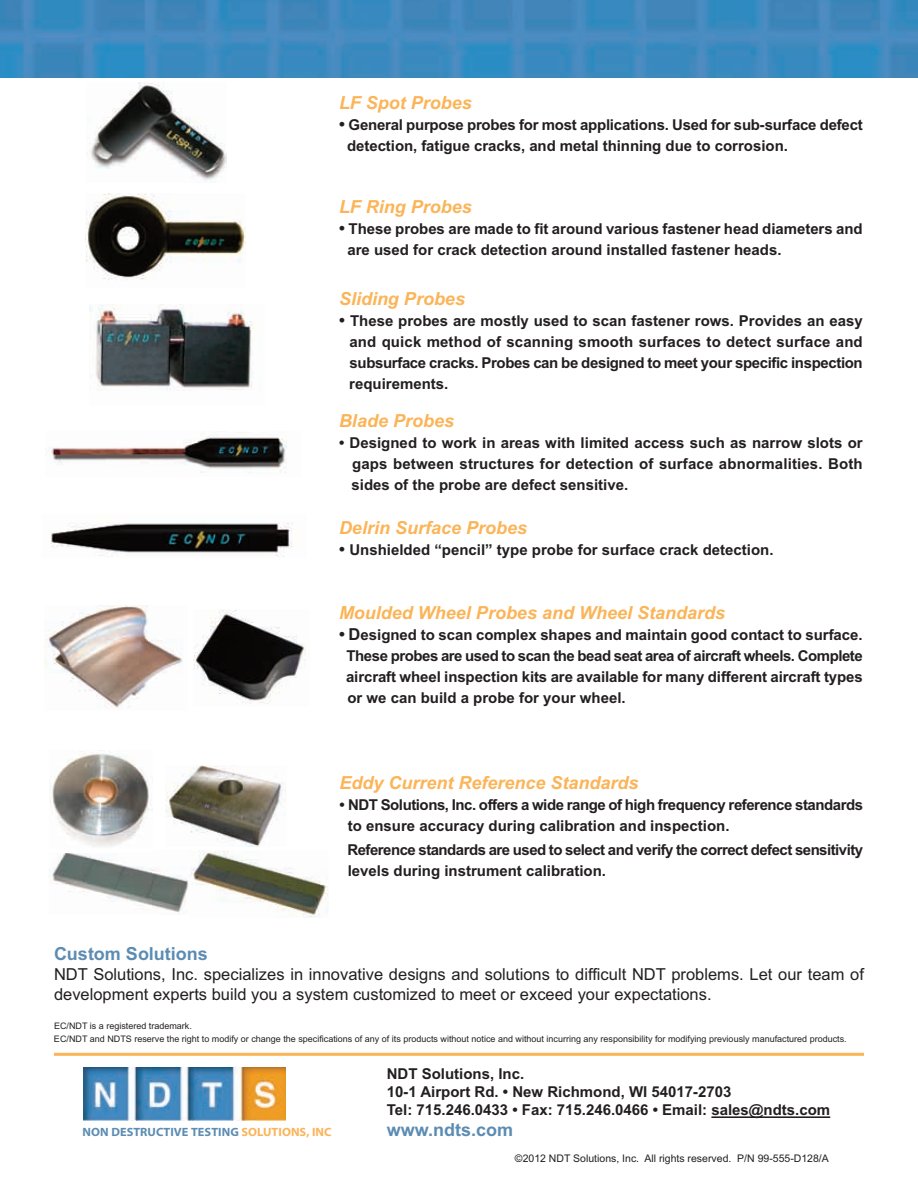
<style>
.page{position:relative;width:918px;height:1188px;background:#fff}
.page>*{position:absolute;margin:0;border:0;box-sizing:border-box;transform-origin:0 0}
.t1{font:italic 700 18px "Arial";color:#fbb457}
.t2{font:700 18px "Arial";color:#5c8cb3}
.t3{font:16.5px/19.8px "Arial";color:#231f20}
.t4{font:700 15px/21px "Arial";color:#231f20}
.t5{font:700 15px/21px "Arial";letter-spacing:-.03em;color:#231f20}
.t6{font:700 15px/21px "Arial";letter-spacing:-.035em;color:#231f20}
.t7{font:700 12px "Myriad Web Pro";letter-spacing:.005em;color:#5c8cb3}
.t8{font:10.5px "Arial";color:#231f20}
.t9{font:9px/12.3px "Arial";color:#231f20}
.s1{font-size:16.5px}
.s2{color:#fbb457}
</style>
<div class="page">
<hr style="left:711px;top:1116px;width:119px;height:2px;background:#231f20">
<img style="left:83px;top:1067px;width:203px;height:53px">
<hr style="left:54px;top:1053px;width:810px;height:3px;background:#fbb457">
<img style="left:0;top:0;width:918px;height:77px">
<img style="left:86px;top:83px;width:141px;height:100px">
<img style="left:86px;top:194px;width:159px;height:86px">
<img style="left:45px;top:605px;width:138px;height:103px">
<img style="left:89px;top:304px;width:164px;height:87px">
<img style="left:47px;top:432px;width:240px;height:41px">
<img style="left:51px;top:523px;width:242px;height:34px">
<img style="left:49px;top:750px;width:103px;height:97px">
<img style="left:165px;top:765px;width:121px;height:81px">
<img style="left:51px;top:853px;width:137px;height:60px">
<img style="left:190px;top:850px;width:138px;height:68px">
<img style="left:194px;top:609px;width:112px;height:95px">
<p class="t1" style="left:339px;top:93px;width:135px">LF Spot Probes</p>
<p class="t4" style="left:347px;top:115px;width:517px;text-indent:-8px"><span class="s1">•</span> General purpose probes for most applications. Used for sub-surface defect detection, fatigue cracks, and metal thinning due to corrosion.</p>
<p class="t1" style="left:339px;top:196px;width:135px">LF Ring Probes</p>
<p class="t4" style="left:347px;top:218px;width:517px;text-indent:-8px"><span class="s1">•</span> These probes are made to fit around various fastener head diameters and are used for crack detection around installed fastener heads.</p>
<p class="t1" style="left:339px;top:288px;width:128px">Sliding Probes</p>
<p class="t4" style="left:349px;top:310px;width:515px;text-align:justify;text-indent:-10px"><span class="s1">•</span> These probes are mostly used to scan fastener rows. Provides an easy and quick method of scanning smooth surfaces to detect surface and subsurface cracks. Probes can be designed to meet your specific inspection requirements.</p>
<p class="t1" style="left:339px;top:410px;width:117px">Blade Probes</p>
<p class="t4" style="left:352px;top:432px;width:513px;text-align:justify;text-indent:-13px">• Designed to work in areas with limited access such as narrow slots or gaps between structures for detection of surface abnormalities. Both sides of the probe are defect sensitive.</p>
<p class="t1" style="left:339px;top:518px;width:190px">Delrin Surface Probes</p>
<p class="t4" style="left:339px;top:540px;width:436px"><span class="s1">•</span> Unshielded “pencil” type probe for surface crack detection.</p>
<p class="t1" style="left:339px;top:602px;width:388px">Moulded Wheel Probes and Wheel Standards</p>
<p class="t4" style="left:346px;top:624px;width:518px;text-align:justify;text-indent:-7px"><span class="s1">• D</span>esigned to scan complex shapes and maintain good contact to surface.<br>These probes are used to scan the bead seat area of aircraft wheels. Complete aircraft wheel inspection kits are available for many different aircraft types or we can build a probe for your wheel.</p>
<p class="t1" style="left:339px;top:772px;width:301px">Eddy Current Reference Standards</p>
<p class="t5" style="left:348px;top:794px;width:517px;text-indent:-8px">• NDT Solutions, Inc. offers a wide range of high frequency reference standards to ensure accuracy during calibration and inspection.</p>
<p class="t6" style="left:347px;top:839px;width:517px">Reference standards are used to select and verify the correct defect sensitivity levels during instrument calibration.</p>
<p class="t2" style="left:54px;top:943px;width:155px">Custom Solutions</p>
<p class="t3" style="left:54px;top:965px;width:812px">NDT Solutions, Inc. specializes in innovative designs and solutions to difficult NDT problems. Let our team of development experts build you a system customized to meet or exceed your expectations.</p>
<p class="t9" style="left:54px;top:1020px;width:794px">EC/NDT is a registered trademark.<br>EC/NDT and NDTS reserve the right to modify or change the specifications of any of its products without notice and without incurring any responsibility for modifying previously manufactured products.</p>
<p class="t4" style="left:387px;top:1065px;width:445px;line-height:18px">NDT Solutions, Inc.<br>10-1 Airport Rd. • New Richmond, WI 54017-2703<br>Tel: 715.246.0433 • Fax: 715.246.0466 • Email: sales@ndts.com</p>
<p class="t7" style="left:83px;top:1125px;width:251px">NON DESTRUCTIVE TESTING <span class="s2">SOLUTIONS, INC</span></p>
<p class="t2" style="left:387px;top:1119px;width:128px">www.ndts.com</p>
<p class="t8" style="left:515px;top:1153px;width:315px">©2012 NDT Solutions, Inc. All rights reserved. P/N 99-555-D128/A</p>
</div>
